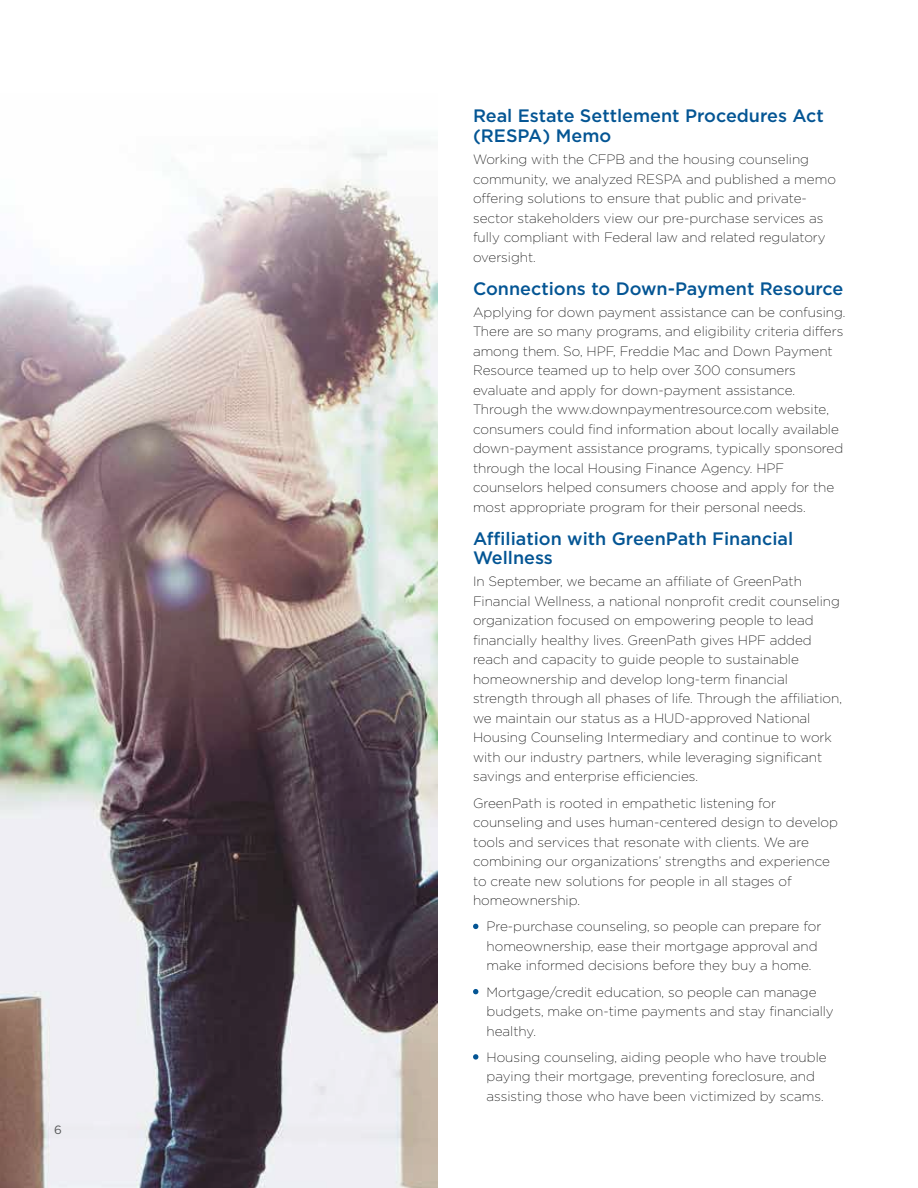
<style>
.page{position:relative;width:918px;height:1188px;background:#fff}
.page>*{position:absolute;margin:0;border:0;box-sizing:border-box;transform-origin:0 0}
.t1{font:500 18px/19.5px "Gotham";color:#045594}
.t2{font:200 13.5px/19.5px "Gotham";color:#000}
.t3{font:12px "Gotham";color:#58595b}
</style>
<div class="page">
<svg style="left:473px;top:924px;width:5px;height:5px"></svg>
<svg style="left:473px;top:989px;width:5px;height:5px"></svg>
<svg style="left:473px;top:1054px;width:5px;height:6px"></svg>
<img style="left:0;top:141px;width:437px;height:1047px">
<p class="t3" style="left:54px;top:1122px;width:9px">6</p>
<h1 class="t1" style="left:473px;top:106px;width:352px">Real Estate Settlement Procedures Act (RESPA) Memo</h1>
<p class="t2" style="left:473px;top:149px;width:364px">Working with the CFPB and the housing counseling community, we analyzed RESPA and published a memo offering solutions to ensure that public and private&shy;sector stakeholders view our pre-purchase services as fully compliant with Federal law and related regulatory oversight.</p>
<h1 class="t1" style="left:473px;top:278px;width:372px">Connections to Down-Payment Resource</h1>
<p class="t2" style="left:473px;top:302px;width:374px">Applying for down payment assistance can be confusing.<br>There are so many programs, and eligibility criteria differs among them. So, HPF, Freddie Mac and Down Payment Resource teamed up to help over 300 consumers evaluate and apply for down-payment assistance.<br>Through the www.downpaymentresource.com website, consumers could find information about locally available down-payment assistance programs, typically sponsored through the local Housing Finance Agency. HPF counselors helped consumers choose and apply for the most appropriate program for their personal needs.</p>
<h1 class="t1" style="left:473px;top:528px;width:322px">Affiliation with GreenPath Financial<br>Wellness</h1>
<p class="t2" style="left:473px;top:572px;width:370px">In September, we became an affiliate of GreenPath Financial Wellness, a national nonprofit credit counseling organization focused on empowering people to lead financially healthy lives. GreenPath gives HPF added reach and capacity to guide people to sustainable homeownership and develop long-term financial strength through all phases of life. Through the affiliation, we maintain our status as a HUD-approved National Housing Counseling Intermediary and continue to work with our industry partners, while leveraging significant savings and enterprise efficiencies.</p>
<p class="t2" style="left:473px;top:793px;width:367px">GreenPath is rooted in empathetic listening for counseling and uses human-centered design to develop tools and services that resonate with clients. We are combining our organizations’ strengths and experience to create new solutions for people in all stages of homeownership.</p>
<p class="t2" style="left:487px;top:917px;width:336px">Pre-purchase counseling, so people can prepare for homeownership, ease their mortgage approval and make informed decisions before they buy a home.</p>
<p class="t2" style="left:487px;top:982px;width:349px">Mortgage/credit education, so people can manage budgets, make on-time payments and stay financially healthy.</p>
<p class="t2" style="left:487px;top:1047px;width:342px">Housing counseling, aiding people who have trouble paying their mortgage, preventing foreclosure, and assisting those who have been victimized by scams.</p>
</div>
